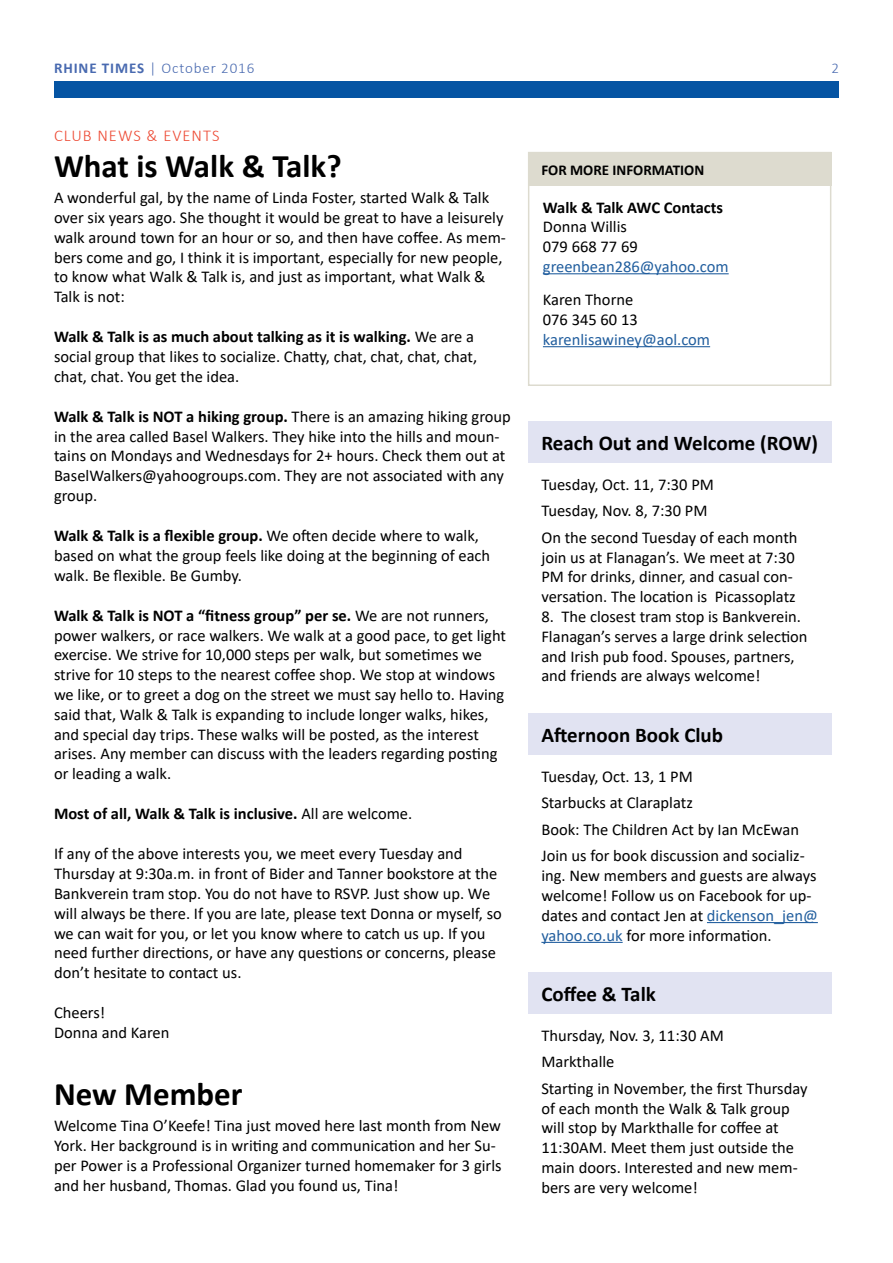
<style>
.page{position:relative;width:893px;height:1263px;background:#fff}
.page>*{position:absolute;margin:0;border:0;box-sizing:border-box;transform-origin:0 0}
.t1{font:700 33px "Calibri";color:#000}
.t2{font:700 21px "Calibri";color:#000}
.t3{font:16.5px/19.8px "Calibri";color:#000}
.t4{font:700 16.5px "Calibri";color:#000}
.t5{font:16.5px "Calibri";color:#215e9e}
.t6{font:300 16.5px "Calibri";letter-spacing:.06em;color:#ed4933}
.t7{font:300 15px "Calibri";letter-spacing:.06em;color:#496ab0}
.t8{font:700 15px "Calibri";color:#000}
.s1{font-weight:700}
.s2{font-weight:400}
.s3{color:#215e9e}
</style>
<div class="page">
<div style="left:54px;top:81px;width:785px;height:16px;background:#0554a3"></div>
<div style="left:528px;top:421px;width:303px;height:43px;background:#e1e3f2"></div>
<div style="left:528px;top:713px;width:303px;height:43px;background:#e1e3f2"></div>
<div style="left:528px;top:972px;width:303px;height:43px;background:#e1e3f2"></div>
<hr style="left:707px;top:922px;width:111px;height:1px;background:#215e9e">
<hr style="left:541px;top:942px;width:82px;height:1px;background:#215e9e">
<hr style="left:543px;top:273px;width:186px;height:1px;background:#215e9e">
<hr style="left:543px;top:346px;width:167px;height:1px;background:#215e9e">
<div style="left:528px;top:152px;width:303px;height:234px;border:2px solid #dddbcf"></div>
<div style="left:528px;top:153px;width:303px;height:33px;background:#dddbcf"></div>
<p class="t7" style="left:54px;top:59px;width:202px"><span class="s1">RHINE TIMES</span> | October 2016</p>
<p class="t7" style="left:831px;top:59px;width:9px">2</p>
<p class="t6" style="left:54px;top:125px;width:167px">CLUB NEWS &amp; EVENTS</p>
<h1 class="t1" style="left:54px;top:142px;width:289px">What is Walk &amp; Talk?</h1>
<p class="t3" style="left:54px;top:188px;width:453px">A wonderful gal, by the name of Linda Foster, started Walk &amp; Talk over six years ago. She thought it would be great to have a leisurely walk around town for an hour or so, and then have coffee. As mem&shy;bers come and go, I think it is important, especially for new people, to know what Walk &amp; Talk is, and just as important, what Walk &amp; Talk is not:</p>
<p class="t3" style="left:54px;top:327px;width:425px"><span class="s1">Walk &amp; Talk is as much about talking as it is walking.</span> We are a social group that likes to socialize. Chatty, chat, chat, chat, chat, chat, chat. You get the idea.</p>
<p class="t3" style="left:54px;top:407px;width:458px"><span class="s1">Walk &amp; Talk is NOT a hiking group.</span> There is an amazing hiking group in the area called Basel Walkers. They hike into the hills and moun&shy;tains on Mondays and Wednesdays for 2+ hours. Check them out at BaselWalkers@yahoogroups.com. They are not associated with any group.</p>
<p class="t3" style="left:54px;top:526px;width:438px"><span class="s1">Walk &amp; Talk is a flexible group.</span> We often decide where to walk, based on what the group feels like doing at the beginning of each walk. Be flexible. Be Gumby.</p>
<p class="t3" style="left:54px;top:606px;width:454px"><span class="s1">Walk &amp; Talk is NOT a “fitness group” per se.</span> We are not runners, power walkers, or race walkers. We walk at a good pace, to get light exercise. We strive for 10,000 steps per walk, but sometimes we strive for 10 steps to the nearest coffee shop. We stop at windows we like, or to greet a dog on the street we must say hello to. Having said that, Walk &amp; Talk is expanding to include longer walks, hikes, and special day trips. These walks will be posted, as the interest arises. Any member can discuss with the leaders regarding posting or leading a walk.</p>
<p class="t4" style="left:54px;top:802px;width:360px">Most of all, Walk &amp; Talk is inclusive. <span class="s2">All are welcome.</span></p>
<p class="t3" style="left:54px;top:845px;width:449px">If any of the above interests you, we meet every Tuesday and Thursday at 9:30a.m. in front of Bider and Tanner bookstore at the Bankverein tram stop. You do not have to RSVP. Just show up. We will always be there. If you are late, please text Donna or myself, so we can wait for you, or let you know where to catch us up. If you need further directions, or have any questions or concerns, please don’t hesitate to contact us.</p>
<p class="t3" style="left:54px;top:1003px;width:117px">Cheers!<br>Donna and Karen</p>
<h1 class="t1" style="left:54px;top:1070px;width:190px">New Member</h1>
<p class="t3" style="left:54px;top:1116px;width:449px">Welcome Tina O’Keefe! Tina just moved here last month from New York. Her background is in writing and communication and her Su&shy;per Power is a Professional Organizer turned homemaker for 3 girls and her husband, Thomas. Glad you found us, Tina!</p>
<p class="t8" style="left:541px;top:159px;width:164px">FOR MORE INFORMATION</p>
<p class="t4" style="left:543px;top:195px;width:182px">Walk &amp; Talk AWC Contacts</p>
<p class="t3" style="left:543px;top:218px;width:96px">Donna Willis<br>079 668 77 69</p>
<p class="t5" style="left:543px;top:255px;width:187px">greenbean286@yahoo.com</p>
<p class="t3" style="left:543px;top:291px;width:96px">Karen Thorne<br>076 345 60 13</p>
<p class="t5" style="left:543px;top:328px;width:169px">karenlisawiney@aol.com</p>
<p class="t2" style="left:541px;top:428px;width:278px">Reach Out and Welcome (ROW)</p>
<p class="t3" style="left:541px;top:472px;width:258px;line-height:26.5px">Tuesday, Oct. 11, 7:30 PM<br>Tuesday, Nov. 8, 7:30 PM<br>On the second Tuesday of each month</p>
<p class="t3" style="left:541px;top:548px;width:256px">join us at Flanagan’s. We meet at 7:30<br>PM for drinks, dinner, and casual con&shy;versation. The location is Picassoplatz</p>
<p class="t3" style="left:541px;top:607px;width:268px">8. The closest tram stop is Bankverein.<br>Flanagan’s serves a large drink selection and Irish pub food. Spouses, partners, and friends are always welcome!</p>
<p class="t2" style="left:541px;top:720px;width:183px">Afternoon Book Club</p>
<p class="t3" style="left:541px;top:763px;width:265px;line-height:26.5px">Tuesday, Oct. 13, 1 PM<br>Starbucks at Claraplatz<br>Book: The Children Act by Ian McEwan<br>Join us for book discussion and socializ-</p>
<p class="t3" style="left:541px;top:866px;width:278px">ing. New members and guests are always welcome! Follow us on Facebook for up&shy;dates and contact Jen at <span class="s3">dickenson_jen@ yahoo.co.uk</span> for more information.</p>
<p class="t2" style="left:541px;top:979px;width:116px">Coffee &amp; Talk</p>
<p class="t3" style="left:541px;top:1023px;width:268px;line-height:26.5px">Thursday, Nov. 3, 11:30 AM<br>Markthalle<br>Starting in November, the first Thursday</p>
<p class="t3" style="left:541px;top:1099px;width:258px">of each month the Walk &amp; Talk group will stop by Markthalle for coffee at<br>11:30AM. Meet them just outside the main doors. Interested and new mem&shy;bers are very welcome!</p>
</div>
